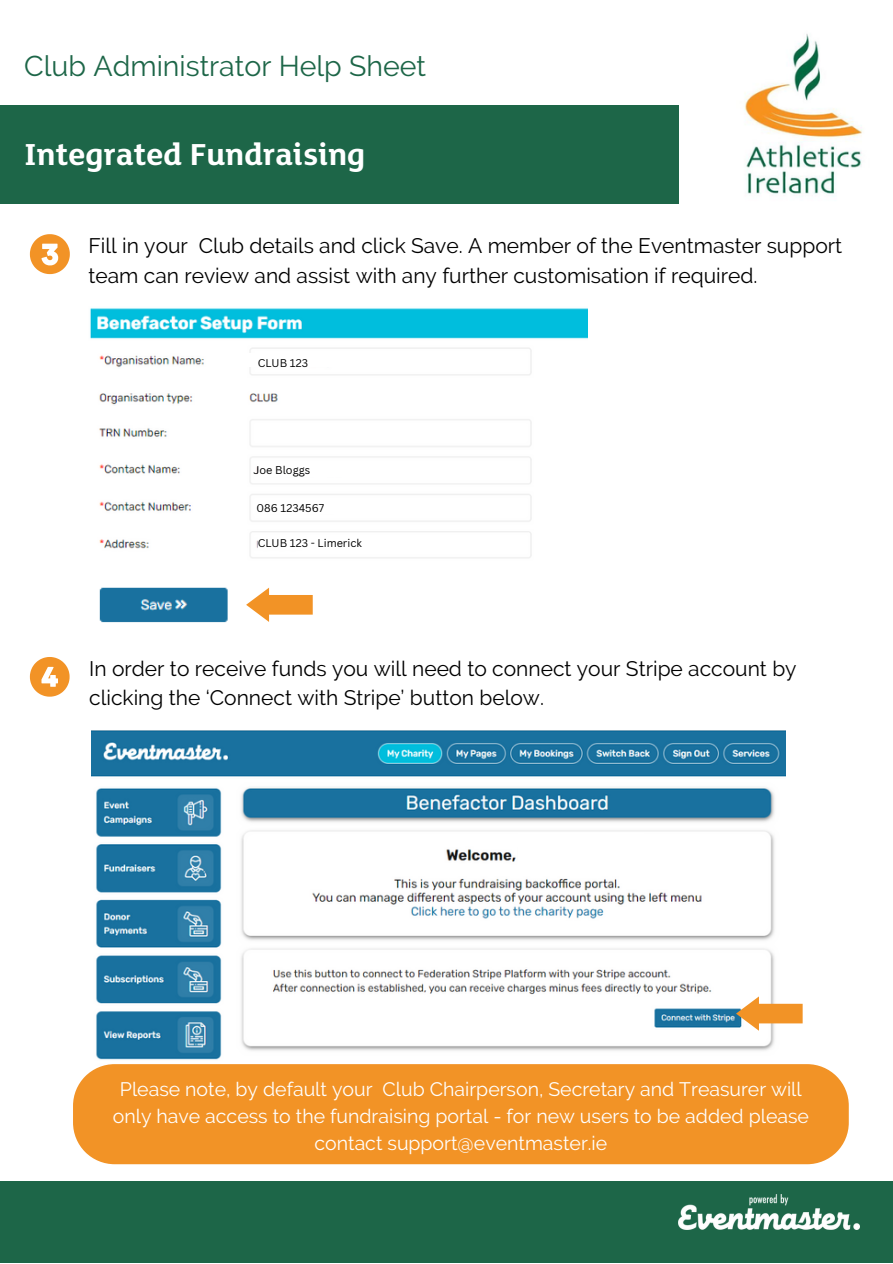
<style>
.page{position:relative;width:893px;height:1264px;background:#fff}
.page>*{position:absolute;margin:0;border:0;box-sizing:border-box;transform-origin:0 0}
.t1{font:700 33px "FS Lola";color:#fff}
.t2{font:28.5px "Raleway";color:#1d6648}
.t3{font:21px/29.2px "Raleway";color:#000}
.t4{font:19.5px/27px "Raleway";color:#fff;text-align:center}
.t5{font:10.95px "Canva Sans";color:#000}
</style>
<div class="page">
<div style="left:0;top:1181px;width:892px;height:81px;background:#1d6648"></div>
<img style="left:678px;top:1194px;width:181px;height:35px">
<div style="left:0;top:105px;width:678px;height:99px;background:#1d6648"></div>
<img style="left:744px;top:34px;width:118px;height:160px">
<svg style="left:30px;top:234px;width:40px;height:40px"></svg>
<img style="left:90px;top:308px;width:497px;height:250px">
<div style="left:247px;top:353px;width:188px;height:13px;background:#fff"></div>
<div style="left:258px;top:464px;width:188px;height:13px;background:#fff"></div>
<div style="left:253px;top:500px;width:189px;height:13px;background:#fff"></div>
<div style="left:258px;top:537px;width:188px;height:13px;background:#fff"></div>
<img style="left:91px;top:730px;width:694px;height:330px">
<div style="left:518px;top:833px;width:125px;height:39px;background:#fff"></div>
<svg style="left:30px;top:657px;width:39px;height:39px"></svg>
<img style="left:99px;top:587px;width:129px;height:36px">
<svg style="left:246px;top:587px;width:66px;height:35px"></svg>
<svg style="left:736px;top:996px;width:66px;height:34px"></svg>
<div style="left:73px;top:1064px;width:775px;height:100px;background:#f29326"></div>
<p class="t2" style="left:24px;top:49px;width:403px">Club Administrator Help Sheet</p>
<p class="t1" style="left:24px;top:141px;width:342px">Integrated Fundraising</p>
<p class="t3" style="left:88px;top:231px;width:755px">Fill in your Club details and click Save. A member of the Eventmaster support team can review and assist with any further customisation if required.</p>
<p class="t5" style="left:258px;top:355px;width:52px">CLUB 123</p>
<p class="t5" style="left:253px;top:462px;width:58px">Joe Bloggs</p>
<p class="t5" style="left:256px;top:500px;width:69px">086 1234567</p>
<p class="t5" style="left:258px;top:535px;width:106px">CLUB 123 - Limerick</p>
<p class="t3" style="left:89px;top:653px;width:708px">In order to receive funds you will need to connect your Stripe account by clicking the ‘Connect with Stripe’ button below.</p>
<p class="t4" style="left:113px;top:1075px;width:697px">Please note, by default your Club Chairperson, Secretary and Treasurer will only have access to the fundraising portal - for new users to be added please contact support@eventmaster.ie</p>
</div>
